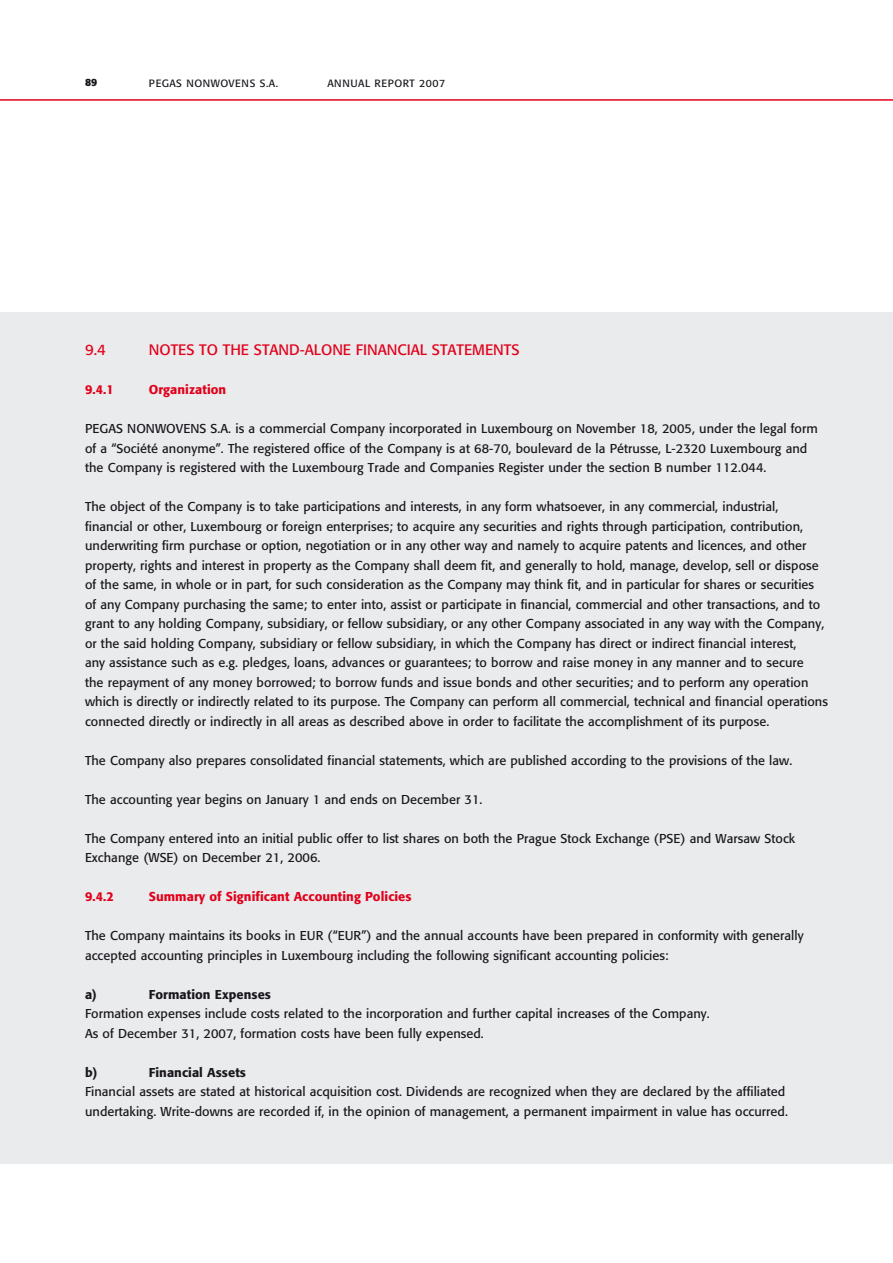
<style>
.page{position:relative;width:893px;height:1263px;background:#fff}
.page>*{position:absolute;margin:0;border:0;box-sizing:border-box;transform-origin:0 0}
.t1{font:15px "Formata CE";color:#e2001a}
.t2{font:12.75px/19.5px "Formata CE";letter-spacing:.005em;color:#1a171c}
.t3{font:500 12.75px "Formata CE";letter-spacing:.005em;color:#e2001a}
.t4{font:500 12.75px "Formata CE";letter-spacing:.005em;color:#1a171c}
.t5{font:10.5px "Formata CE";letter-spacing:.05em;color:#1a171c}
.t6{font:700 10.5px "Formata CE";color:#1a171c}
</style>
<div class="page">
<div style="left:0;top:313px;width:893px;height:851px;background:#e9ebed"></div>
<hr style="left:0;top:99px;width:893px;height:2px;background:#e2001a">
<p class="t6" style="left:85px;top:77px;width:14px">89</p>
<p class="t5" style="left:149px;top:77px;width:47px">PEGAS NON</p>
<p class="t5" style="left:211px;top:77px;width:69px">WOVEN S S.A.</p>
<p class="t5" style="left:327px;top:77px;width:119px">Annual report 2007</p>
<p class="t1" style="left:85px;top:342px;width:49px">9.4 N</p>
<p class="t1" style="left:159px;top:342px;width:360px">otes to the Stand-alone Financial Statements</p>
<p class="t3" style="left:85px;top:383px;width:30px">9.4.1</p>
<p class="t3" style="left:149px;top:383px;width:79px">Organization</p>
<p class="t2" style="left:85px;top:419px;width:52px">PE GAS NON</p>
<p class="t2" style="left:85px;top:419px;width:734px;text-indent:70px">WOVENS S.A. is a commercial Company incorporated in Luxembourg on November 18, 2005, under the legal form of a “Société anonyme”. The registered office of the Company is at 68-70, boulevard de la Pétrusse, L-2320 Luxembourg and the Company is registered with the Luxembourg Trade and Companies Register under the section B number 112.044.</p>
<p class="t2" style="left:85px;top:497px;width:744px">The object of the Company is to take participations and interests, in any form whatsoever, in any commercial, industrial, financial or other, Luxembourg or foreign enterprises; to acquire any securities and rights through participation, contribution, underwriting firm purchase or option, negotiation or in any other way and namely to acquire patents and licences, and other property, rights and interest in property as the Company shall deem fit, and generally to hold, manage, develop, sell or dispose of the same, in whole or in part, for such consideration as the Company may think fit, and in particular for shares or securities of any Company purchasing the same; to enter into, assist or participate in financial, commercial and other transactions, and to grant to any holding Company, subsidiary, or fellow subsidiary, or any other Company associated in any way with the Company, or the said holding Company, subsidiary or fellow subsidiary, in which the Company has direct or indirect financial interest,<br>any assistance such as e.g. pledges, loans, advances or guarantees; to borrow and raise money in any manner and to secure<br>the repayment of any money borrowed; to borrow funds and issue bonds and other securities; and to perform any operation which is directly or indirectly related to its purpose. The Company can perform all commercial, technical and financial operations connected directly or indirectly in all areas as described above in order to facilitate the accomplishment of its purpose.</p>
<p class="t2" style="left:85px;top:751px;width:709px">The Company also prepares consolidated financial statements, which are published according to the provisions of the law.</p>
<p class="t2" style="left:85px;top:790px;width:399px">The accounting year begins on January 1 and ends on December 31.</p>
<p class="t2" style="left:85px;top:829px;width:712px">The Company entered into an initial public offer to list shares on both the Prague Stock Exchange (PSE) and Warsaw Stock<br>Exchange (WSE) on December 21, 2006.</p>
<p class="t3" style="left:85px;top:890px;width:30px">9.4.2</p>
<p class="t3" style="left:149px;top:890px;width:264px">Summary of Significant Accounting Policies</p>
<p class="t2" style="left:85px;top:926px;width:720px">The Company maintains its books in EU R (“EU R”) and the annual accounts have been prepared in conformity with generally accepted accounting principles in Luxembourg including the following significant accounting policies:</p>
<p class="t4" style="left:85px;top:987px;width:13px">a)</p>
<p class="t4" style="left:149px;top:987px;width:124px">Formation Expenses</p>
<p class="t2" style="left:85px;top:1004px;width:626px">Formation expenses include costs related to the incorporation and further capital increases of the Company.<br>As of December 31, 2007, formation costs have been fully expensed.</p>
<p class="t4" style="left:85px;top:1065px;width:14px">b)</p>
<p class="t4" style="left:149px;top:1065px;width:99px">Financial Assets</p>
<p class="t2" style="left:85px;top:1082px;width:704px">Financial assets are stated at historical acquisition cost. Dividends are recognized when they are declared by the affiliated undertaking. Write-downs are recorded if, in the opinion of management, a permanent impairment in value has occurred.</p>
</div>
